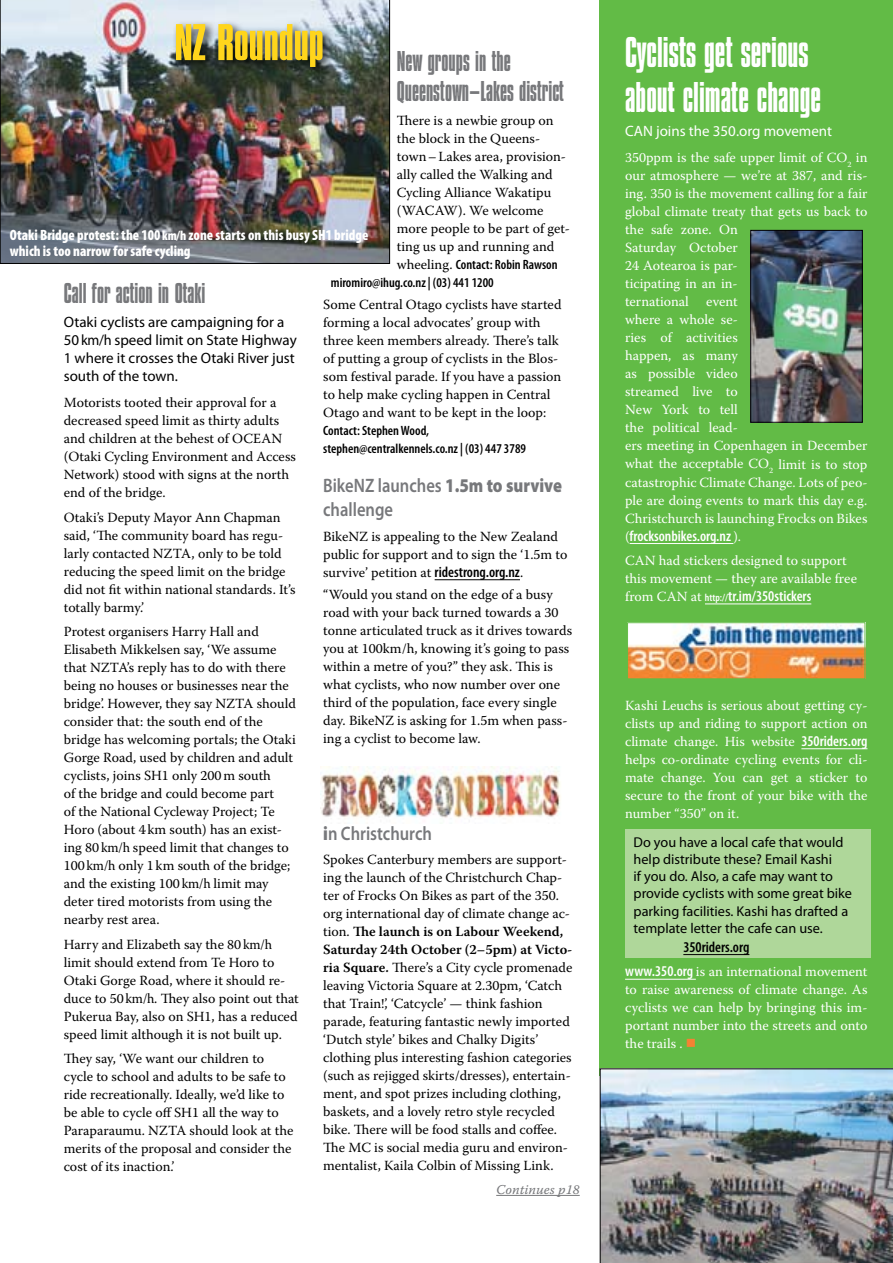
<style>
.page{position:relative;width:893px;height:1263px;background:#fff}
.page>*{position:absolute;margin:0;border:0;box-sizing:border-box;transform-origin:0 0}
.t1{font:54px "Compacta LT";letter-spacing:-.005em;color:#ffd51c}
.t2{font:45px/45px "Compacta LT";color:#fff;scale:.85 1}
.t3{font:30px/30px "Compacta LT";color:#77787b;scale:.85 1}
.t4{font:600 19.5px/24px "Myriad Pro";color:#77787b;scale:.85 1}
.t5{font:15px/18px "Myriad Pro";color:#000}
.t6{font:900 condensed 15px/16.5px "Myriad Pro";color:#fff;scale:.95 1}
.t7{font:600 condensed 15px "Myriad Pro";color:#fff}
.t8{font:15px "Myriad Pro";color:#fff}
.t9{font:600 condensed 15px "Myriad Pro";color:#000}
.t10{font:14.25px/17.2px "Myriad Pro";color:#000}
.t11{font:13.95px/18px "Warnock Pro";color:#000}
.t12{font:13.95px/18px "Warnock Pro";color:#fff}
.t13{font:600 condensed 13.5px/18px "Myriad Pro";color:#000}
.t14{font:13.5px "Warnock Pro It Capt";color:#77787b}
.s1{font-family:"Warnock Pro";font-weight:400;font-stretch:normal;font-size:13.95px}
.s2{font-weight:900}
.s3{font-family:"Myriad Pro";font-weight:600;font-stretch:condensed;font-size:15px}
.s4{font-size:13.5px}
.s5{font-weight:600}
.s6{font-size:10.5px}
.s7{color:#f58233}
</style>
<div class="page">
<img style="left:0;top:0;width:390px;height:264px">
<div style="left:600px;top:0;width:293px;height:1075px;background:#62bb46"></div>
<div style="left:172px;top:20px;width:163px;height:59px;background:#000;opacity:.75"></div>
<hr style="left:630px;top:543px;width:103px;height:1px;background:#fff">
<hr style="left:705px;top:604px;width:106px;height:1px;background:#fff">
<hr style="left:801px;top:748px;width:66px;height:1px;background:#fff">
<hr style="left:625px;top:979px;width:71px;height:1px;background:#fff">
<img style="left:629px;top:624px;width:234px;height:53px">
<div style="left:627px;top:622px;width:238px;height:57px;border:1px solid #62bb46"></div>
<hr style="left:435px;top:579px;width:85px;height:1px;background:#000">
<div style="left:625px;top:829px;width:245px;height:129px;background:#afd79a"></div>
<hr style="left:683px;top:954px;width:66px;height:1px;background:#000">
<img style="left:752px;top:232px;width:108px;height:188px">
<div style="left:750px;top:230px;width:112px;height:192px;border:1px solid #000"></div>
<img style="left:600px;top:1069px;width:293px;height:194px">
<img style="left:321px;top:766px;width:240px;height:52px">
<hr style="left:496px;top:1195px;width:84px;height:1px;background:#77787b">
<h1 class="t1" style="left:174px;top:14px;width:151px">NZ Roundup</h1>
<h3 class="t3" style="left:397px;top:46px;width:198px">New groups in the<br>Queenstown—Lakes district</h3>
<p class="t11" style="left:397px;top:111px;width:175px">There is a newbie group on the block in the Queens&shy;town–Lakes area, provision&shy;ally called the Walking and<br>Cycling Alliance Wakatipu (WACAW). We welcome more people to be part of get&shy;ting us up and running and</p>
<p class="t13" style="left:331px;top:256px;width:228px;text-indent:66px"><span class="s1">wheeling.</span> Contact: Robin Rawson miromiro@ihug.co.nz | (03) 441 1200</p>
<p class="t11" style="left:323px;top:296px;width:240px">Some Central Otago cyclists have started forming a local advocates’ group with three keen members already. There’s talk of putting a group of cyclists in the Blos&shy;som festival parade. If you have a passion to help make cycling happen in Central Otago and want to be kept in the loop:</p>
<p class="t13" style="left:323px;top:422px;width:204px">Contact: Stephen Wood, stephen@centralkennels.co.nz | (03) 447 3789</p>
<h3 class="t4" style="left:323px;top:474px;width:283px">BikeNZ launches <span class="s2">1.5m to survive </span>challenge</h3>
<p class="t11" style="left:323px;top:527px;width:246px">BikeNZ is appealing to the New Zealand public for support and to sign the ‘1.5m to survive’ petition at <span class="s3">ridestrong.org.nz</span>.</p>
<p class="t11" style="left:323px;top:585px;width:250px">“Would you stand on the edge of a busy road with your back turned towards a 30 tonne articulated truck as it drives towards you at 100km/h, knowing it’s going to pass within a metre of you?” they ask. This is what cyclists, who now number over one third of the population, face every single day. BikeNZ is asking for 1.5m when pass&shy;ing a cyclist to become law.</p>
<p class="t6" style="left:10px;top:227px;width:379px">Otaki Bridge protest: the 100 <span class="s4">km/h</span> zone starts on this busy SH1 bridge which is too narrow for safe cycling</p>
<h3 class="t3" style="left:64px;top:277px;width:168px">Call for action in Otaki</h3>
<p class="t5" style="left:64px;top:313px;width:234px">Otaki cyclists are campaigning for a<br>50km/h speed limit on State Highway<br>1 where it crosses the Otaki River just south of the town.</p>
<p class="t11" style="left:64px;top:394px;width:234px">Motorists tooted their approval for a decreased speed limit as thirty adults and children at the behest of OCEAN (Otaki Cycling Environment and Access Network) stood with signs at the north end of the bridge.</p>
<p class="t11" style="left:64px;top:508px;width:233px">Otaki’s Deputy Mayor Ann Chapman said, ‘The community board has regu&shy;larly contacted NZTA, only to be told reducing the speed limit on the bridge did not fit within national standards. It’s totally barmy.’</p>
<p class="t11" style="left:64px;top:622px;width:234px">Protest organisers Harry Hall and Elisabeth Mikkelsen say, ‘We assume that NZTA’s reply has to do with there being no houses or businesses near the bridge’. However, they say NZTA should consider that: the south end of the bridge has welcoming portals; the Otaki Gorge Road, used by children and adult cyclists, joins SH1 only 200m south<br>of the bridge and could become part<br>of the National Cycleway Project; Te Horo (about 4km south) has an exist&shy;ing 80km/h speed limit that changes to 100km/h only 1km south of the bridge; and the existing 100km/h limit may deter tired motorists from using the nearby rest area.</p>
<p class="t11" style="left:64px;top:935px;width:237px">Harry and Elizabeth say the 80km/h limit should extend from Te Horo to Otaki Gorge Road, where it should re&shy;duce to 50km/h. They also point out that Pukerua Bay, also on SH1, has a reduced speed limit although it is not built up.</p>
<p class="t11" style="left:64px;top:1049px;width:231px">They say, ‘We want our children to cycle to school and adults to be safe to ride recreationally. Ideally, we’d like to be able to cycle off SH1 all the way to Paraparaumu. NZTA should look at the merits of the proposal and consider the cost of its inaction.’</p>
<h3 class="t4" style="left:323px;top:821px;width:129px"><span class="s2">i</span>n Christchurch</h3>
<p class="t11" style="left:323px;top:850px;width:251px">Spokes Canterbury members are support&shy;ing the launch of the Christchurch Chap&shy;ter of Frocks On Bikes as part of the 350. org international day of climate change ac&shy;tion. <span class="s5">The launch is on Labour Weekend, Saturday 24th October (2–5pm) at Victo&shy;ria Square.</span> There’s a City cycle promenade leaving Victoria Square at 2.30pm, ‘Catch that Train!’, ‘Catcycle’ — think fashion parade, featuring fantastic newly imported ‘Dutch style’ bikes and Chalky Digits’ clothing plus interesting fashion categories (such as rejigged skirts/dresses), entertain&shy;ment, and spot prizes including clothing, baskets, and a lovely retro style recycled bike. There will be food stalls and coffee.<br>The MC is social media guru and environ&shy;mentalist, Kaila Colbin of Missing Link.</p>
<p class="t14" style="left:496px;top:1181px;width:85px">Continues p18</p>
<h2 class="t2" style="left:625px;top:29px;width:232px">Cyclists get serious about climate change</h2>
<p class="t8" style="left:625px;top:123px;width:209px">CAN joins the 350.org movement</p>
<p class="t12" style="left:625px;top:149px;width:244px">350ppm is the safe upper limit of CO<sub>2</sub> in our atmosphere — we’re at 387, and ris&shy;ing. 350 is the movement calling for a fair global climate treaty that gets us back to the safe zone. On<br>Saturday October<br>24 Aotearoa is par-<br>ticipating in an in-<br>ternational event<br>where a whole se-<br>ries of activities<br>happen, as many<br>as possible video<br>streamed live to<br>New York to tell<br>the political lead-<br>ers meeting in Copenhagen in December what the acceptable CO<sub>2</sub> limit is to stop catastrophic Climate Change. Lots of peo&shy;ple are doing events to mark this day e.g.<br>Christchurch is launching Frocks on Bikes</p>
<p class="t7" style="left:625px;top:527px;width:118px"><span class="s1">(</span>frocksonbikes.org.nz <span class="s1">).</span></p>
<p class="t12" style="left:625px;top:551px;width:233px">CAN had stickers designed to support this movement — they are available free</p>
<p class="t7" style="left:625px;top:588px;width:188px"><span class="s1">from CAN at</span> <span class="s6">http://</span>tr.im/350stickers</p>
<p class="t12" style="left:625px;top:696px;width:244px;text-align:justify">Kashi Leuchs is serious about getting cy&shy;clists up and riding to support action on climate change. His website <span class="s3">350riders.org </span>helps co-ordinate cycling events for cli&shy;mate change. You can get a sticker to secure to the front of your bike with the number “350” on it.</p>
<p class="t10" style="left:634px;top:833px;width:220px">Do you have a local cafe that would help distribute these? Email Kashi<br>if you do. Also, a cafe may want to provide cyclists with some great bike parking facilities. Kashi has drafted a template letter the cafe can use.</p>
<p class="t9" style="left:683px;top:938px;width:68px">350riders.org</p>
<p class="t12" style="left:625px;top:962px;width:244px;text-align:justify"><span class="s3">www.350.org</span> is an international movement to raise awareness of climate change. As cyclists we can help by bringing this im&shy;portant number into the streets and onto the trails . <span class="s7">■</span></p>
</div>
